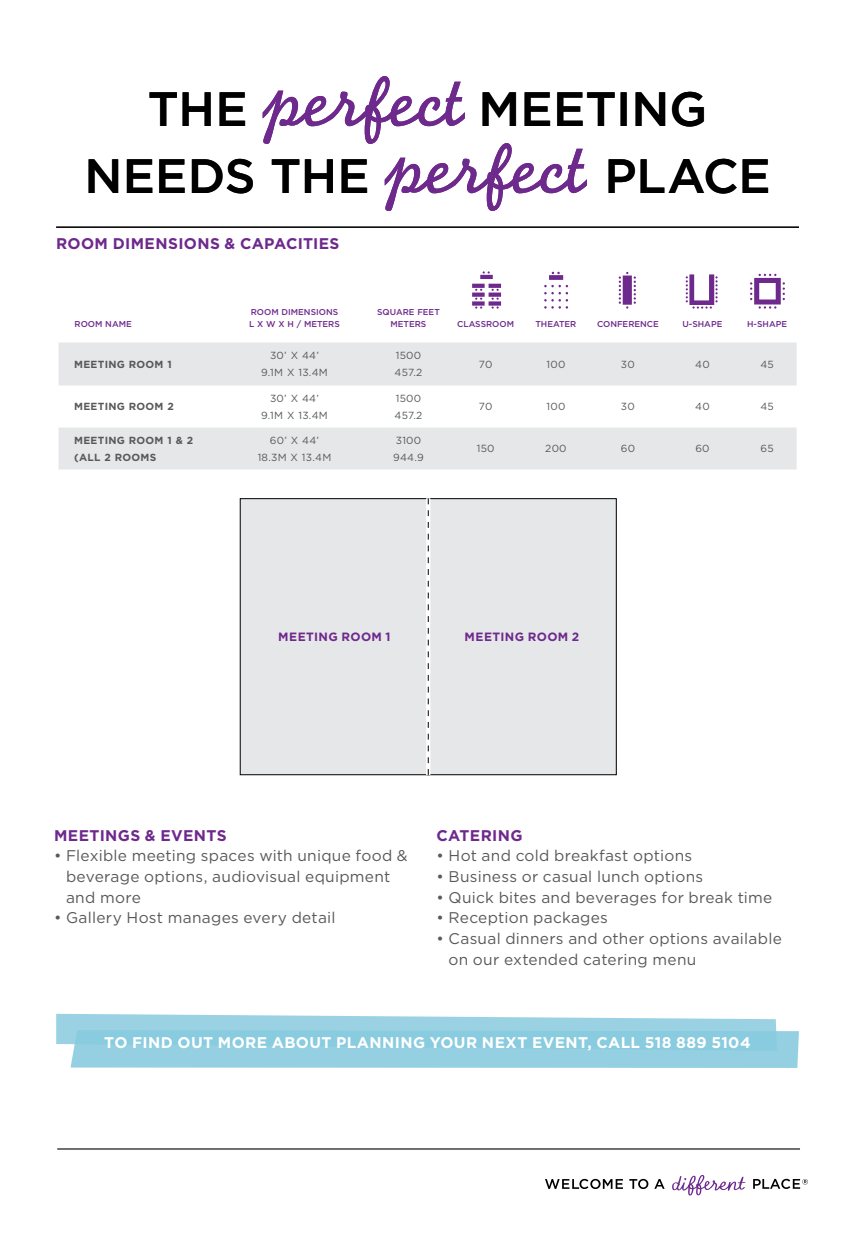
<style>
.page{position:relative;width:855px;height:1233px;background:#fff}
.page>*{position:absolute;margin:0;border:0;box-sizing:border-box;transform-origin:0 0}
.t1{font:500 48.2px/67px "Gotham";letter-spacing:.005em;color:#000;text-align:center}
.t2{font:15.4px/20.6px "Gotham";letter-spacing:.015em;color:#58595b}
.Event_Phone{font:700 15.4px "Gotham";letter-spacing:.025em;color:#fff}
.Subhead_1{font:700 15.4px "Gotham";letter-spacing:.025em;color:#6e298d}
.t3{font:700 12px "Gotham";letter-spacing:.035em;color:#6e298d}
.t4{font:10.4px/17.2px "Gotham";letter-spacing:.025em;color:#58595b;text-align:center}
.t5{font:700 10.4px/17.2px "Gotham";letter-spacing:.025em;color:#58595b}
.t6{font:500 8.4px/12px "Gotham";color:#6e298d}
.s1{font-family:"Monoline Script";font-weight:400;font-size:74px;color:#6e298d}
</style>
<div class="page">
<hr style="left:57px;top:1148px;width:743px;height:2px;background:#000">
<svg style="left:672px;top:1175px;width:74px;height:21px"></svg>
<svg style="left:753px;top:1179px;width:55px;height:10px"></svg>
<svg style="left:545px;top:1179px;width:78px;height:10px"></svg>
<svg style="left:629px;top:1179px;width:19px;height:10px"></svg>
<svg style="left:654px;top:1179px;width:11px;height:10px"></svg>
<svg style="left:56px;top:1014px;width:743px;height:54px;background:#99d2e3"></svg>
<svg style="left:59px;top:343px;width:738px;height:127px;fill:#e6e7e8"></svg>
<div style="left:240px;top:499px;width:189px;height:276px;background:#e6e7e8"></div>
<div style="left:240px;top:498px;width:189px;height:277px;border:1px solid #000"></div>
<div style="left:428px;top:499px;width:188px;height:276px;background:#e6e7e8"></div>
<div style="left:427px;top:498px;width:190px;height:277px;border:1px solid #000"></div>
<svg style="left:426px;top:498px;width:4px;height:277px"></svg>
<svg style="left:483px;top:271px;width:7px;height:3px"></svg>
<svg style="left:480px;top:275px;width:13px;height:4px"></svg>
<svg style="left:472px;top:284px;width:13px;height:4px"></svg>
<svg style="left:472px;top:293px;width:13px;height:4px"></svg>
<svg style="left:475px;top:306px;width:7px;height:3px"></svg>
<div style="left:472px;top:301px;width:13px;height:5px;background:#6e298d"></div>
<svg style="left:489px;top:284px;width:12px;height:4px"></svg>
<svg style="left:489px;top:293px;width:12px;height:4px"></svg>
<svg style="left:492px;top:306px;width:7px;height:3px"></svg>
<div style="left:489px;top:301px;width:12px;height:5px;background:#6e298d"></div>
<svg style="left:552px;top:272px;width:8px;height:2px"></svg>
<div style="left:549px;top:275px;width:14px;height:5px;background:#6e298d"></div>
<svg style="left:544px;top:285px;width:24px;height:24px"></svg>
<svg style="left:619px;top:272px;width:17px;height:37px"></svg>
<svg style="left:686px;top:274px;width:32px;height:35px"></svg>
<svg style="left:750px;top:274px;width:35px;height:35px"></svg>
<hr style="left:56px;top:227px;width:743px;height:1px;background:#000">
<h1 class="t1" style="left:84px;top:74px;width:688px">THE <span class="s1">perfect</span> MEETING<br>NEEDS THE <span class="s1">perfect</span> PLACE</h1>
<p class="Subhead_1" style="left:56px;top:234px;width:285px">ROOM DIMENSIONS &amp; CAPACITIES</p>
<p class="t6" style="left:75px;top:318px;width:59px">ROOM NAME</p>
<p class="t6" style="left:249px;top:306px;width:92px">ROOM DIMENSIONS<br>L X W X H / METERS</p>
<p class="t6" style="left:377px;top:306px;width:64px;text-align:center">SQUARE FEET<br>METERS</p>
<p class="t6" style="left:457px;top:318px;width:58px">CLASSROOM</p>
<p class="t6" style="left:535px;top:318px;width:42px">THEATER</p>
<p class="t6" style="left:597px;top:318px;width:63px">CONFERENCE</p>
<p class="t6" style="left:683px;top:318px;width:41px">U-SHAPE</p>
<p class="t6" style="left:747px;top:318px;width:41px">H-SHAPE</p>
<p class="t5" style="left:74px;top:355px;width:99px">MEETING ROOM 1</p>
<p class="t4" style="left:261px;top:347px;width:68px">30’ X 44’<br>9.1M X 13.4M</p>
<p class="t4" style="left:395px;top:347px;width:29px;text-align:left">1500<br>457.2</p>
<p class="t4" style="left:479px;top:355px;width:15px">70</p>
<p class="t4" style="left:546px;top:355px;width:20px">100</p>
<p class="t4" style="left:621px;top:355px;width:15px">30</p>
<p class="t4" style="left:695px;top:355px;width:16px">40</p>
<p class="t4" style="left:760px;top:355px;width:15px">45</p>
<p class="t5" style="left:74px;top:398px;width:101px">MEETING ROOM 2</p>
<p class="t4" style="left:261px;top:389px;width:68px">30’ X 44’<br>9.1M X 13.4M</p>
<p class="t4" style="left:395px;top:389px;width:29px;text-align:left">1500<br>457.2</p>
<p class="t4" style="left:479px;top:398px;width:15px">70</p>
<p class="t4" style="left:546px;top:398px;width:20px">100</p>
<p class="t4" style="left:621px;top:398px;width:15px">30</p>
<p class="t4" style="left:695px;top:398px;width:16px">40</p>
<p class="t4" style="left:760px;top:398px;width:15px">45</p>
<p class="t5" style="left:74px;top:431px;width:120px">MEETING ROOM 1 &amp; 2 (ALL 2 ROOMS</p>
<p class="t4" style="left:258px;top:431px;width:75px">60’ X 44’<br>18.3M X 13.4M</p>
<p class="t4" style="left:393px;top:431px;width:32px;text-align:left">3100<br>944.9</p>
<p class="t4" style="left:477px;top:440px;width:19px">150</p>
<p class="t4" style="left:545px;top:440px;width:23px">200</p>
<p class="t4" style="left:621px;top:440px;width:16px">60</p>
<p class="t4" style="left:695px;top:440px;width:16px">60</p>
<p class="t4" style="left:761px;top:440px;width:15px">65</p>
<p class="t3" style="left:278px;top:630px;width:114px">MEETING ROOM 1</p>
<p class="t3" style="left:465px;top:630px;width:116px">MEETING ROOM 2</p>
<p class="Subhead_1" style="left:54px;top:826px;width:174px">MEETINGS &amp; EVENTS</p>
<p class="t2" style="left:66px;top:845px;width:343px;text-indent:-12px">• Flexible meeting spaces with unique food &amp; beverage options, audiovisual equipment and more</p>
<p class="t2" style="left:54px;top:907px;width:283px">• Gallery Host manages every detail</p>
<p class="Subhead_1" style="left:436px;top:826px;width:88px">CATERING</p>
<p class="t2" style="left:436px;top:845px;width:257px">• Hot and cold breakfast options</p>
<p class="t2" style="left:436px;top:866px;width:268px">• Business or casual lunch options</p>
<p class="t2" style="left:436px;top:887px;width:337px">• Quick bites and beverages for break time</p>
<p class="t2" style="left:436px;top:907px;width:173px">• Reception packages</p>
<p class="t2" style="left:448px;top:928px;width:335px;text-indent:-12px">• Casual dinners and other options available on our extended catering menu</p>
<p class="Event_Phone" style="left:104px;top:1034px;width:648px">TO FIND OUT MORE ABOUT PLANNING YOUR NEXT EVENT, CALL 518 889 5104</p>
</div>
